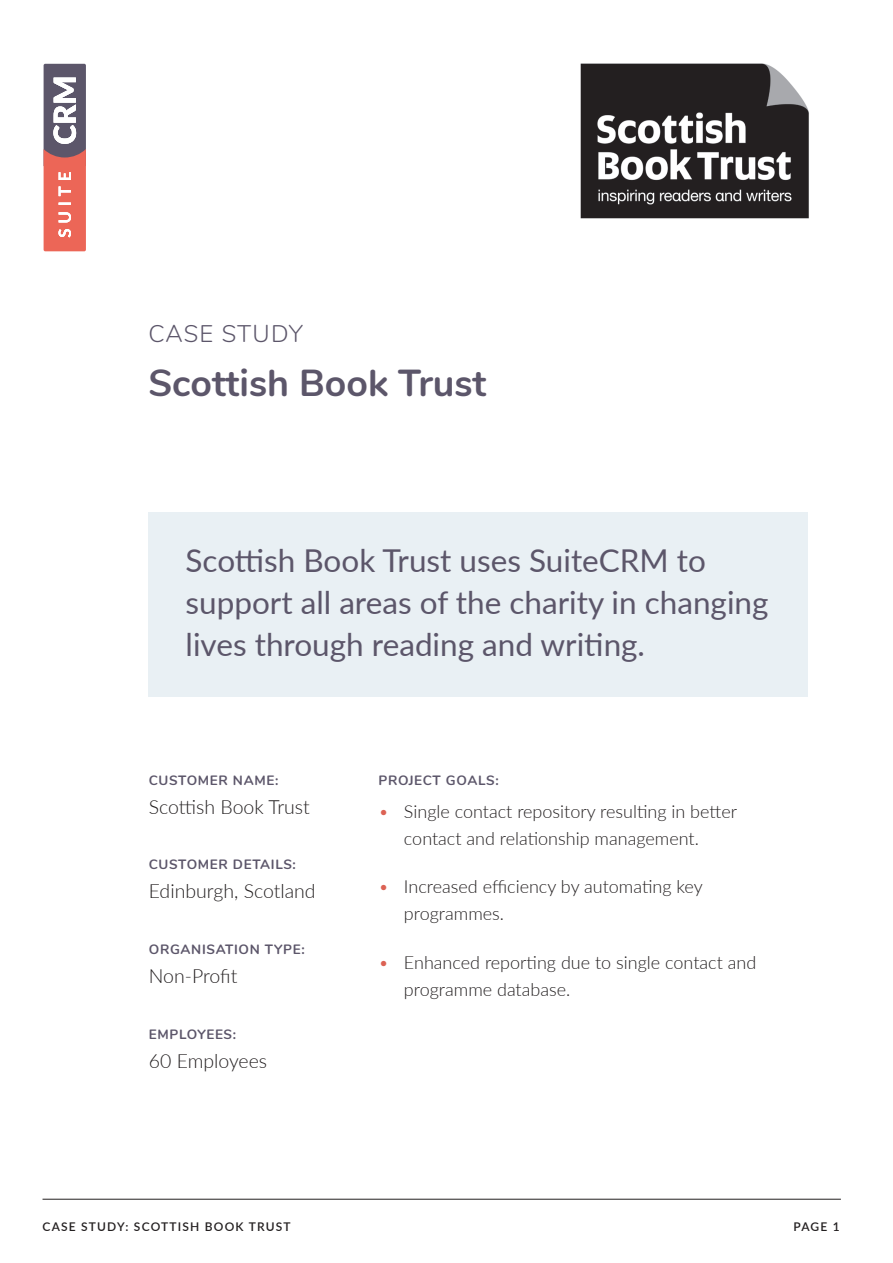
<style>
.page{position:relative;width:893px;height:1263px;background:#fff}
.page>*{position:absolute;margin:0;border:0;box-sizing:border-box;transform-origin:0 0}
.Heading_1{font:700 37.5px "Nunito";color:#5c566a}
.t1{font:31.5px/42px "Lato";color:#5c566a}
.Heading_1-2{font:300 24px "Nunito";letter-spacing:.045em;color:#5c566a}
.t2{font:300 19.5px "Lato";color:#231f20}
.t3{font:300 18px/27px "Lato";color:#231f20}
.Heading_2{font:700 13.5px "Nunito";letter-spacing:.05em;color:#5c566a}
.t4{font:600 12px "Lato";letter-spacing:.1em;color:#231f20}
.s1{color:#dc6254}
</style>
<div class="page">
<svg style="left:44px;top:64px;width:42px;height:187px;background:#b97777"></svg>
<hr style="left:43px;top:1199px;width:798px;height:1px;background:#231f20">
<div style="left:148px;top:512px;width:659px;height:185px;background:#e9f0f4"></div>
<img style="left:581px;top:64px;width:228px;height:154px">
<p class="Heading_1-2" style="left:148px;top:316px;width:156px">CASE STUDY</p>
<p class="Heading_1" style="left:148px;top:355px;width:339px">Scottish Book Trust</p>
<p class="t1" style="left:186px;top:538px;width:584px">Scottish Book Trust uses SuiteCRM to support all areas of the charity in changing lives through reading and writing.</p>
<p class="Heading_2" style="left:149px;top:770px;width:131px">CUSTOMER NAME:</p>
<p class="t2" style="left:149px;top:793px;width:163px">Scottish Book Trust</p>
<p class="Heading_2" style="left:149px;top:854px;width:149px">CUSTOMER DETAILS:</p>
<p class="t2" style="left:149px;top:877px;width:168px">Edinburgh, Scotland</p>
<p class="Heading_2" style="left:149px;top:939px;width:157px">ORGANISATION TYPE:</p>
<p class="t2" style="left:149px;top:962px;width:90px">Non-Profit</p>
<p class="Heading_2" style="left:149px;top:1025px;width:89px">EMPLOYEES:</p>
<p class="t2" style="left:149px;top:1048px;width:120px">60 Employees</p>
<p class="Heading_2" style="left:378px;top:770px;width:122px">PROJECT GOALS:</p>
<p class="t3" style="left:404px;top:797px;width:335px;text-indent:-26px"><span class="s1">•</span> Single contact repository resulting in better contact and relationship management.</p>
<p class="t3" style="left:404px;top:873px;width:300px;text-indent:-26px"><span class="s1">•</span> Increased efficiency by automating key programmes.</p>
<p class="t3" style="left:404px;top:948px;width:354px;text-indent:-26px"><span class="s1">•</span> Enhanced reporting due to single contact and programme database.</p>
<p class="t4" style="left:43px;top:1218px;width:250px">CASE STUDY: SCOTTISH BOOK TRUST</p>
<p class="t4" style="left:793px;top:1218px;width:48px">PAGE 1</p>
</div>
